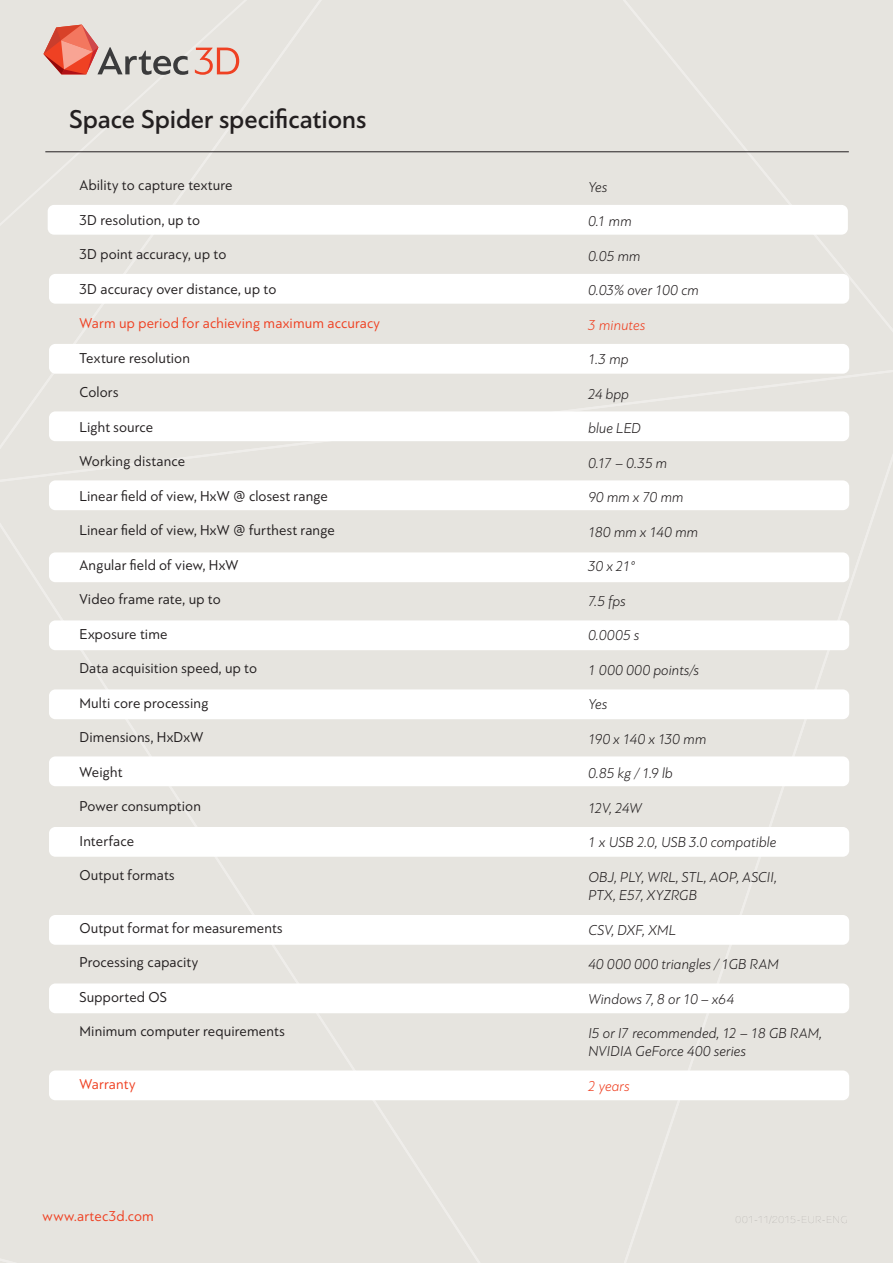
<style>
.page{position:relative;width:893px;height:1263px;background:#fff}
.page>*{position:absolute;margin:0;border:0;box-sizing:border-box;transform-origin:0 0}
.t1{font:500 27px "PF Bague Sans Pro";color:#231f20;scale:.95 1}
.t2{font:15px "PF Bague Sans Pro";letter-spacing:.01em;color:#231f20;scale:.95 1}
.t3{font:italic 300 15px/18px "PF Bague Sans Pro";letter-spacing:.01em;color:#231f20;scale:.95 1}
.t4{font:15px "PF Bague Sans Pro";letter-spacing:.01em;color:#ef4123;scale:.95 1}
.t5{font:italic 300 15px "PF Bague Sans Pro";letter-spacing:.035em;color:#231f20;scale:.95 1}
.t6{font:italic 300 15px "PF Bague Sans Pro";letter-spacing:.005em;color:#ef4123;scale:.95 1}
</style>
<div class="page">
<div style="left:474px;top:374px;width:98px;height:889px;background:#e6e4df"></div>
<div style="left:474px;top:0;width:419px;height:364px;background:#e6e4df"></div>
<div style="left:572px;top:364px;width:321px;height:899px;background:#e6e4df"></div>
<div style="left:0;top:0;width:474px;height:1263px;background:#e6e4df"></div>
<div style="left:48px;top:205px;width:800px;height:30px;background:#fff;border-radius:6px"></div>
<div style="left:49px;top:274px;width:800px;height:30px;background:#fff;border-radius:6px"></div>
<div style="left:49px;top:344px;width:800px;height:30px;background:#fff;border-radius:6px"></div>
<div style="left:49px;top:411px;width:800px;height:30px;background:#fff;border-radius:6px"></div>
<div style="left:49px;top:480px;width:800px;height:30px;background:#fff;border-radius:6px"></div>
<div style="left:49px;top:552px;width:800px;height:30px;background:#fff;border-radius:6px"></div>
<div style="left:49px;top:620px;width:800px;height:30px;background:#fff;border-radius:6px"></div>
<div style="left:49px;top:689px;width:800px;height:30px;background:#fff;border-radius:6px"></div>
<div style="left:49px;top:756px;width:800px;height:30px;background:#fff;border-radius:6px"></div>
<div style="left:49px;top:827px;width:800px;height:30px;background:#fff;border-radius:6px"></div>
<div style="left:49px;top:915px;width:800px;height:30px;background:#fff;border-radius:6px"></div>
<div style="left:49px;top:983px;width:800px;height:30px;background:#fff;border-radius:6px"></div>
<div style="left:49px;top:1070px;width:800px;height:30px;background:#fff;border-radius:6px"></div>
<hr style="left:45px;top:152px;width:804px;height:1px;background:#231f20">
<svg style="left:43px;top:25px;width:145px;height:50px"></svg>
<svg style="left:195px;top:48px;width:44px;height:27px"></svg>
<h1 class="t1" style="left:69px;top:103px;width:314px">Space Spider specifications</h1>
<p class="t2" style="left:79px;top:177px;width:163px">Ability to capture texture</p>
<p class="t2" style="left:79px;top:211px;width:128px">3D resolution, up to</p>
<p class="t2" style="left:79px;top:246px;width:156px">3D point accuracy, up to</p>
<p class="t2" style="left:79px;top:280px;width:209px">3D accuracy over distance, up to</p>
<p class="t4" style="left:79px;top:315px;width:318px">Warm up period for achieving maximum accuracy</p>
<p class="t2" style="left:79px;top:349px;width:118px">Texture resolution</p>
<p class="t2" style="left:79px;top:384px;width:42px">Colors</p>
<p class="t2" style="left:79px;top:418px;width:79px">Light source</p>
<p class="t2" style="left:79px;top:453px;width:113px">Working distance</p>
<p class="t2" style="left:79px;top:487px;width:263px">Linear field of view, HxW @ closest range</p>
<p class="t2" style="left:79px;top:522px;width:270px">Linear field of view, HxW @ furthest range</p>
<p class="t2" style="left:79px;top:556px;width:169px">Angular field of view, HхW</p>
<p class="t2" style="left:79px;top:591px;width:150px">Video frame rate, up to</p>
<p class="t2" style="left:79px;top:625px;width:94px">Exposure time</p>
<p class="t2" style="left:79px;top:660px;width:189px">Data acquisition speed, up to</p>
<p class="t2" style="left:79px;top:694px;width:137px">Multi core processing</p>
<p class="t2" style="left:79px;top:729px;width:132px">Dimensions, HxDxW</p>
<p class="t2" style="left:79px;top:763px;width:47px">Weight</p>
<p class="t2" style="left:79px;top:798px;width:129px">Power consumption</p>
<p class="t2" style="left:79px;top:832px;width:59px">Interface</p>
<p class="t2" style="left:79px;top:867px;width:102px">Output formats</p>
<p class="t2" style="left:79px;top:919px;width:215px">Output format for measurements</p>
<p class="t2" style="left:79px;top:954px;width:126px">Processing capacity</p>
<p class="t2" style="left:79px;top:988px;width:94px">Supported OS</p>
<p class="t2" style="left:79px;top:1023px;width:218px">Minimum computer requirements</p>
<p class="t4" style="left:79px;top:1075px;width:60px">Warranty</p>
<p class="t4" style="left:42px;top:1207px;width:119px">www.artec3d.com</p>
<p class="t3" style="left:588px;top:178px;width:21px">Yes</p>
<p class="t3" style="left:588px;top:212px;width:47px">0.1 mm</p>
<p class="t3" style="left:588px;top:247px;width:57px">0.05 mm</p>
<p class="t3" style="left:588px;top:281px;width:118px">0.03% over 100 cm</p>
<p class="t6" style="left:588px;top:316px;width:61px">3 minutes</p>
<p class="t3" style="left:588px;top:350px;width:44px">1.3 mp</p>
<p class="t3" style="left:588px;top:385px;width:44px">24 bpp</p>
<p class="t3" style="left:588px;top:419px;width:57px">blue LED</p>
<p class="t3" style="left:588px;top:454px;width:85px">0.17 – 0.35 m</p>
<p class="t3" style="left:588px;top:488px;width:102px">90 mm x 70 mm</p>
<p class="t3" style="left:588px;top:523px;width:117px">180 mm x 140 mm</p>
<p class="t3" style="left:588px;top:557px;width:51px">30 x 21°</p>
<p class="t3" style="left:588px;top:592px;width:41px">7.5 fps</p>
<p class="t3" style="left:588px;top:626px;width:55px">0.0005 s</p>
<p class="t5" style="left:588px;top:661px;width:118px">1 000 000 points/s</p>
<p class="t3" style="left:588px;top:695px;width:21px">Yes</p>
<p class="t3" style="left:588px;top:730px;width:126px">190 x 140 x 130 mm</p>
<p class="t3" style="left:588px;top:764px;width:90px">0.85 kg / 1.9 lb</p>
<p class="t3" style="left:588px;top:799px;width:58px">12V, 24W</p>
<p class="t3" style="left:588px;top:833px;width:199px">1 x USB 2.0, USB 3.0 compatible</p>
<p class="t3" style="left:588px;top:868px;width:200px">OBJ, PLY, WRL, STL, AOP, ASCII,<br>PTX, E57, XYZRGB</p>
<p class="t3" style="left:588px;top:920px;width:94px">CSV, DXF, XML</p>
<p class="t3" style="left:588px;top:955px;width:202px">40 000 000 triangles / 1GB RAM</p>
<p class="t3" style="left:588px;top:989px;width:155px">Windows 7, 8 or 10 – x64</p>
<p class="t3" style="left:588px;top:1024px;width:247px">I5 or I7 recommended, 12 – 18 GB RAM,<br>NVIDIA GeForce 400 series</p>
<p class="t6" style="left:588px;top:1077px;width:45px">2 years</p>
</div>
